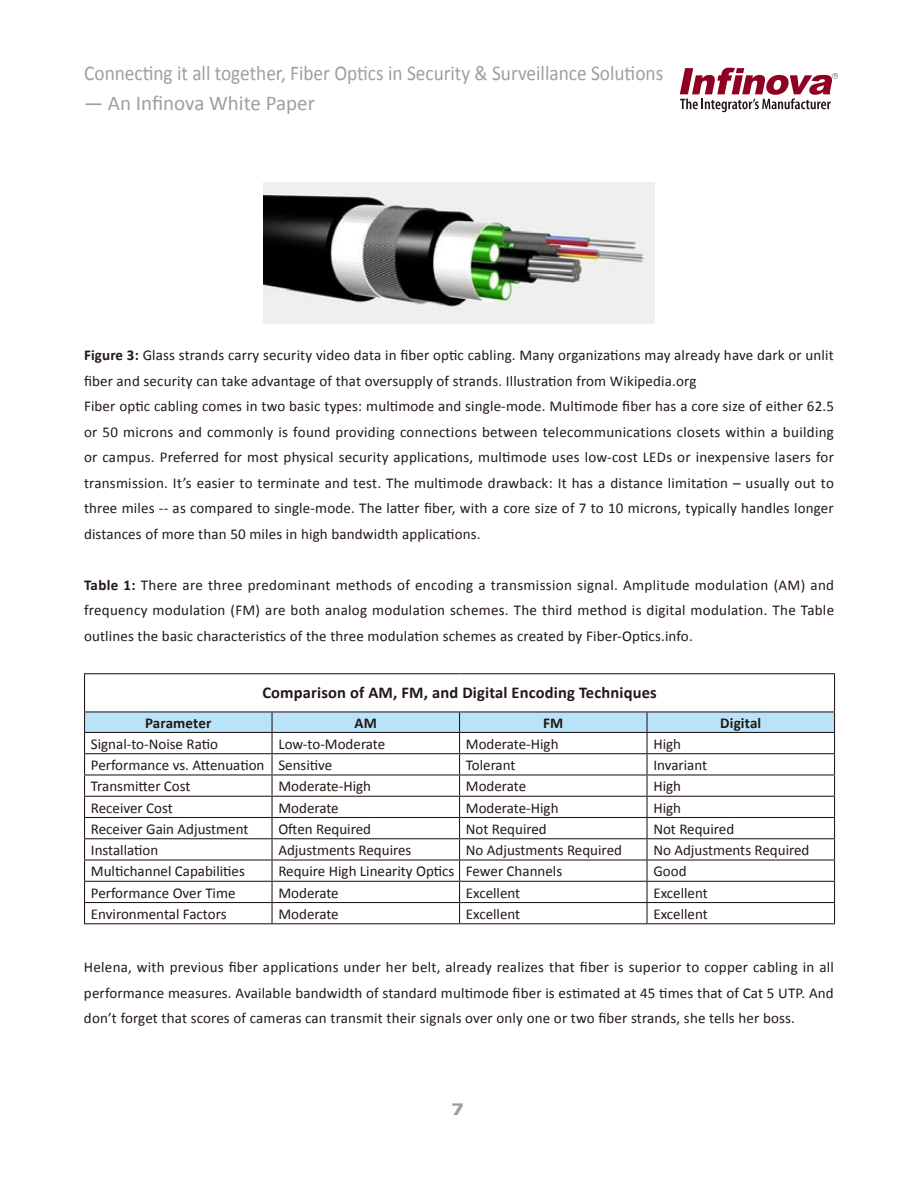
<style>
.page{position:relative;width:918px;height:1188px;background:#fff}
.page>*{position:absolute;margin:0;border:0;box-sizing:border-box;transform-origin:0 0}
.t1{font:21px "Calibri";color:#9f9fa0;scale:.92 1}
.t2{font:21px "Calibri";color:#9f9fa0}
.t3{font:700 16.5px "Calibri";letter-spacing:.01em;color:#231815}
.t4{font:900 expanded 16.5px "Zurich BT";color:#9f9fa0}
.t5{font:15px/25.5px "Calibri";letter-spacing:.01em;color:#231815;text-align:justify}
.t6{font:700 15px "Calibri";letter-spacing:.01em;color:#231815}
.s1{font-weight:700}
</style>
<div class="page">
<svg style="left:680px;top:68px;width:158px;height:44px"></svg>
<hr style="left:84px;top:673px;width:188px;height:1px;background:#231815">
<hr style="left:84px;top:674px;width:1px;height:37px;background:#231815">
<hr style="left:272px;top:673px;width:188px;height:1px;background:#231815">
<hr style="left:460px;top:673px;width:187px;height:1px;background:#231815">
<hr style="left:647px;top:673px;width:188px;height:1px;background:#231815">
<hr style="left:834px;top:674px;width:1px;height:37px;background:#231815">
<hr style="left:84px;top:923px;width:188px;height:1px;background:#231815">
<hr style="left:272px;top:923px;width:188px;height:1px;background:#231815">
<hr style="left:460px;top:923px;width:187px;height:1px;background:#231815">
<hr style="left:647px;top:923px;width:188px;height:1px;background:#231815">
<hr style="left:84px;top:711px;width:188px;height:1px;background:#231815">
<hr style="left:272px;top:711px;width:188px;height:1px;background:#231815">
<hr style="left:460px;top:711px;width:187px;height:1px;background:#231815">
<hr style="left:647px;top:711px;width:188px;height:1px;background:#231815">
<svg style="left:84px;top:712px;width:751px;height:211px"></svg>
<hr style="left:84px;top:732px;width:188px;height:1px;background:#231815">
<hr style="left:272px;top:732px;width:188px;height:1px;background:#231815">
<hr style="left:460px;top:732px;width:187px;height:1px;background:#231815">
<hr style="left:647px;top:732px;width:188px;height:1px;background:#231815">
<img style="left:264px;top:183px;width:390px;height:140px">
<h1 class="t1" style="left:84px;top:60px;width:631px">Connecting it all together, Fiber Optics in Security &amp; Surveillance Solutions</h1>
<h1 class="t2" style="left:84px;top:90px;width:232px">— An Infinova White Paper</h1>
<p class="t5" style="left:84px;top:342px;width:752px;text-align:left"><span class="s1">Figure 3:</span> Glass strands carry security video data in fiber optic cabling. Many organizations may already have dark or unlit fiber and security can take advantage of that oversupply of strands. Illustration from Wikipedia.org<br>Fiber optic cabling comes in two basic types: multimode and single-mode. Multimode fiber has a core size of either 62.5 or 50 microns and commonly is found providing connections between telecommunications closets within a building or campus. Preferred for most physical security applications, multimode uses low-cost LEDs or inexpensive lasers for transmission. It’s easier to terminate and test. The multimode drawback: It has a distance limitation – usually out to three miles -- as compared to single-mode. The latter fiber, with a core size of 7 to 10 microns, typically handles longer distances of more than 50 miles in high bandwidth applications.</p>
<p class="t5" style="left:84px;top:571px;width:752px"><span class="s1">Table 1:</span> There are three predominant methods of encoding a transmission signal. Amplitude modulation (AM) and frequency modulation (FM) are both analog modulation schemes. The third method is digital modulation. The Table outlines the basic characteristics of the three modulation schemes as created by Fiber-Optics.info.</p>
<p class="t3" style="left:262px;top:682px;width:396px">Comparison of AM, FM, and Digital Encoding Techniques</p>
<p class="t6" style="left:145px;top:713px;width:68px">Parameter</p>
<p class="t6" style="left:355px;top:713px;width:24px">AM</p>
<p class="t6" style="left:543px;top:713px;width:22px">FM</p>
<p class="t6" style="left:720px;top:713px;width:42px">Digital</p>
<p class="t5" style="left:91px;top:730px;width:129px">Signal-to-Noise Ratio</p>
<p class="t5" style="left:278px;top:730px;width:108px">Low-to-Moderate</p>
<p class="t5" style="left:466px;top:730px;width:94px">Moderate-High</p>
<p class="t5" style="left:653px;top:730px;width:29px">High</p>
<p class="t5" style="left:91px;top:752px;width:243px">Performance vs. Attenuation Sensitive</p>
<p class="t5" style="left:466px;top:752px;width:51px">Tolerant</p>
<p class="t5" style="left:653px;top:752px;width:55px">Invariant</p>
<p class="t5" style="left:91px;top:773px;width:101px">Transmitter Cost</p>
<p class="t5" style="left:278px;top:773px;width:94px">Moderate-High</p>
<p class="t5" style="left:466px;top:773px;width:62px">Moderate</p>
<p class="t5" style="left:653px;top:773px;width:29px">High</p>
<p class="t5" style="left:91px;top:794px;width:83px">Receiver Cost</p>
<p class="t5" style="left:278px;top:794px;width:62px">Moderate</p>
<p class="t5" style="left:466px;top:794px;width:94px">Moderate-High</p>
<p class="t5" style="left:653px;top:794px;width:29px">High</p>
<p class="t5" style="left:91px;top:815px;width:159px">Receiver Gain Adjustment</p>
<p class="t5" style="left:278px;top:815px;width:94px">Often Required</p>
<p class="t5" style="left:466px;top:815px;width:82px">Not Required</p>
<p class="t5" style="left:653px;top:815px;width:82px">Not Required</p>
<p class="t5" style="left:91px;top:837px;width:69px">Installation</p>
<p class="t5" style="left:278px;top:837px;width:135px">Adjustments Requires</p>
<p class="t5" style="left:466px;top:837px;width:158px">No Adjustments Required</p>
<p class="t5" style="left:653px;top:837px;width:158px">No Adjustments Required</p>
<p class="t5" style="left:91px;top:858px;width:156px">Multichannel Capabilities</p>
<p class="t5" style="left:278px;top:858px;width:285px">Require High Linearity Optics Fewer Channels</p>
<p class="t5" style="left:653px;top:858px;width:35px">Good</p>
<p class="t5" style="left:91px;top:879px;width:146px">Performance Over Time</p>
<p class="t5" style="left:278px;top:879px;width:62px">Moderate</p>
<p class="t5" style="left:466px;top:879px;width:56px">Excellent</p>
<p class="t5" style="left:653px;top:879px;width:56px">Excellent</p>
<p class="t5" style="left:91px;top:900px;width:137px">Environmental Factors</p>
<p class="t5" style="left:278px;top:900px;width:62px">Moderate</p>
<p class="t5" style="left:466px;top:900px;width:56px">Excellent</p>
<p class="t5" style="left:653px;top:900px;width:56px">Excellent</p>
<p class="t5" style="left:84px;top:954px;width:751px">Helena, with previous fiber applications under her belt, already realizes that fiber is superior to copper cabling in all performance measures. Available bandwidth of standard multimode fiber is estimated at 45 times that of Cat 5 UTP. And don’t forget that scores of cameras can transmit their signals over only one or two fiber strands, she tells her boss.</p>
<p class="t4" style="left:452px;top:1099px;width:14px">7</p>
</div>
